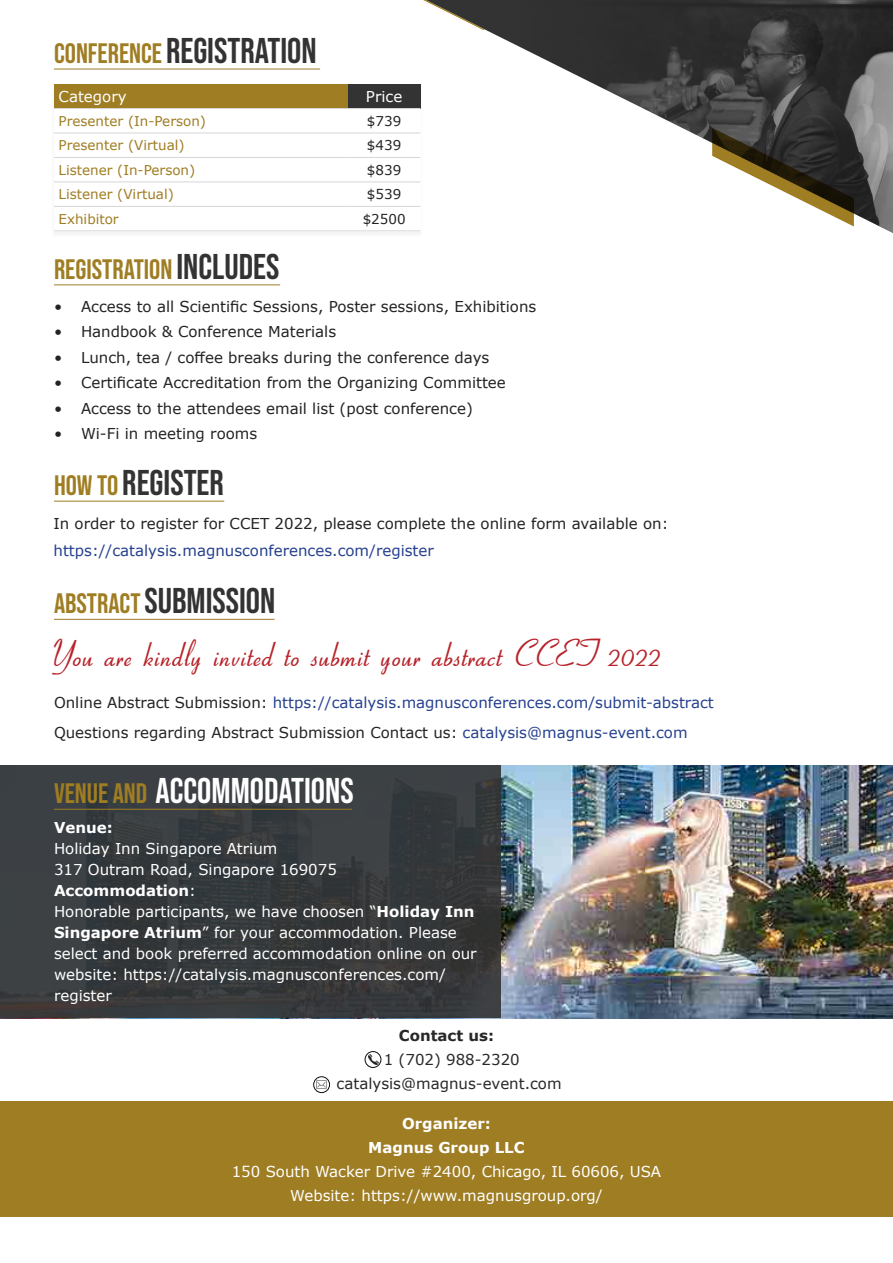
<style>
.page{position:relative;width:893px;height:1263px;background:#fff}
.page>*{position:absolute;margin:0;border:0;box-sizing:border-box;transform-origin:0 0}
.t1{font:600 39px "Aspire";color:#b7232a}
.t2{font:35.7px "Bebas Neue";color:#333}
.t3{font:35.7px "Bebas Neue";color:#fff}
.t4{font:28.05px "Bebas Neue";color:#9f7d23}
.t5{font:15px/21px "Verdana";color:#fff}
.t6{font:15px "Verdana";color:#232323}
.t7{font:15px/30px "Verdana";color:#25408f}
.t8{font:15px/24px "Verdana";color:#292829;text-align:center}
.t9{font:700 15px/24px "Verdana";color:#fff;text-align:center}
.t10{font:700 15px "Verdana";color:#292829}
.t11{font:13.5px "Verdana";color:#9f7d23}
.t12{font:13.5px "Verdana";color:#232323}
.s1{font-size:28.05px;color:#9f7d23}
.s2{font-size:35.7px;color:#333}
.s3{color:#232323}
.s4{font-weight:700}
</style>
<div class="page">
<img style="left:500px;top:765px;width:393px;height:253px">
<div style="left:0;top:1101px;width:893px;height:115px;background:#9f7d23"></div>
<svg style="left:0;top:765px;width:500px;height:253px;background:#373b3d"></svg>
<div style="left:54px;top:84px;width:294px;height:25px;background:#9f7d23"></div>
<div style="left:348px;top:84px;width:72px;height:25px;background:#333"></div>
<svg style="left:54px;top:132px;width:366px;height:99px"></svg>
<hr style="left:54px;top:108px;width:294px;height:1px;background:#d6d6d6">
<hr style="left:54px;top:133px;width:294px;height:1px;background:#d6d6d6">
<hr style="left:54px;top:157px;width:294px;height:1px;background:#d6d6d6">
<hr style="left:54px;top:182px;width:294px;height:1px;background:#d6d6d6">
<hr style="left:54px;top:206px;width:294px;height:1px;background:#d6d6d6">
<hr style="left:54px;top:231px;width:294px;height:1px;background:#d6d6d6">
<hr style="left:348px;top:108px;width:72px;height:1px;background:#d6d6d6">
<hr style="left:348px;top:133px;width:72px;height:1px;background:#d6d6d6">
<hr style="left:348px;top:157px;width:72px;height:1px;background:#d6d6d6">
<hr style="left:348px;top:182px;width:72px;height:1px;background:#d6d6d6">
<hr style="left:348px;top:206px;width:72px;height:1px;background:#d6d6d6">
<hr style="left:348px;top:231px;width:72px;height:1px;background:#d6d6d6">
<hr style="left:54px;top:284px;width:226px;height:1px;background:#9f7d23">
<hr style="left:54px;top:69px;width:266px;height:1px;background:#9f7d23">
<svg style="left:486px;top:0;width:32px;height:46px"></svg>
<img style="left:518px;top:0;width:375px;height:233px">
<svg style="left:712px;top:128px;width:142px;height:98px"></svg>
<svg style="left:423px;top:0;width:63px;height:31px"></svg>
<hr style="left:54px;top:501px;width:170px;height:1px;background:#9f7d23">
<hr style="left:54px;top:619px;width:221px;height:1px;background:#9f7d23">
<hr style="left:54px;top:809px;width:298px;height:1px;background:#9f7d23">
<svg style="left:317px;top:1080px;width:10px;height:10px"></svg>
<div style="left:313px;top:1076px;width:17px;height:17px;border:1px solid #000;border-radius:50%"></div>
<svg style="left:368px;top:1054px;width:10px;height:10px"></svg>
<div style="left:365px;top:1051px;width:16px;height:17px;border:1px solid #000;border-radius:50%"></div>
<h2 class="t2" style="left:54px;top:30px;width:264px"><span class="s1">CONFERENCE</span> REGISTRATION</h2>
<p class="t5" style="left:59px;top:86px;width:70px">Category</p>
<p class="t5" style="left:366px;top:86px;width:38px">Price</p>
<p class="t11" style="left:59px;top:112px;width:149px">Presenter (In-Person)</p>
<p class="t12" style="left:367px;top:112px;width:36px">$739</p>
<p class="t11" style="left:59px;top:136px;width:128px">Presenter (Virtual)</p>
<p class="t12" style="left:367px;top:136px;width:36px">$439</p>
<p class="t11" style="left:59px;top:161px;width:138px">Listener (In-Person)</p>
<p class="t12" style="left:367px;top:161px;width:36px">$839</p>
<p class="t11" style="left:59px;top:185px;width:117px">Listener (Virtual)</p>
<p class="t12" style="left:367px;top:185px;width:36px">$539</p>
<p class="t11" style="left:59px;top:210px;width:62px">Exhibitor</p>
<p class="t12" style="left:363px;top:210px;width:44px">$2500</p>
<h3 class="t4" style="left:54px;top:253px;width:227px">REGISTRATION <span class="s2">INCLUDES</span></h3>
<p class="t6" style="left:54px;top:296px;width:484px">• Access to all Scientific Sessions, Poster sessions, Exhibitions</p>
<p class="t6" style="left:54px;top:321px;width:284px">• Handbook &amp; Conference Materials</p>
<p class="t6" style="left:54px;top:347px;width:437px">• Lunch, tea / coffee breaks during the conference days</p>
<p class="t6" style="left:54px;top:372px;width:453px">• Certificate Accreditation from the Organizing Committee</p>
<p class="t6" style="left:54px;top:398px;width:420px">• Access to the attendees email list (post conference)</p>
<p class="t6" style="left:54px;top:423px;width:205px">• Wi-Fi in meeting rooms</p>
<h2 class="t2" style="left:54px;top:462px;width:171px"><span class="s1">HOW TO</span> REGISTER</h2>
<p class="t6" style="left:54px;top:514px;width:616px">In order to register for CCET 2022, please complete the online form available on:</p>
<p class="t7" style="left:54px;top:536px;width:382px">https://catalysis.magnusconferences.com/register</p>
<h2 class="t2" style="left:54px;top:581px;width:223px"><span class="s1">ABSTRACT</span>SUBMISSION</h2>
<h1 class="t1" style="left:54px;top:635px;width:613px">You are kindly invited to submit your abstract CCET 2022</h1>
<p class="t7" style="left:54px;top:688px;width:661px"><span class="s3">Online Abstract Submission:</span> https://catalysis.magnusconferences.com/submit-abstract<br><span class="s3">Questions regarding Abstract Submission Contact us:</span> catalysis@magnus-event.com</p>
<h2 class="t3" style="left:54px;top:771px;width:301px"><span class="s1">VENUE AND</span> ACCOMMODATIONS</h2>
<p class="t9" style="left:54px;top:815px;width:60px">Venue:</p>
<p class="t5" style="left:54px;top:838px;width:424px">Holiday Inn Singapore Atrium<br>317 Outram Road, Singapore 169075<br><span class="s4">Accommodation</span>:<br>Honorable participants, we have choosen “<span class="s4">Holiday Inn Singapore Atrium</span>” for your accommodation. Please select and book preferred accommodation online on our website: https://catalysis.magnusconferences.com/ register</p>
<p class="t10" style="left:399px;top:1025px;width:97px">Contact us:</p>
<p class="t8" style="left:337px;top:1048px;width:227px">1 (702) 988-2320 catalysis@magnus-event.com</p>
<p class="t9" style="left:368px;top:1111px;width:158px">Organizer:<br>Magnus Group LLC</p>
<p class="t5" style="left:232px;top:1159px;width:431px;line-height:24px;text-align:center">150 South Wacker Drive #2400, Chicago, IL 60606, USA<br>Website: https://www.magnusgroup.org/</p>
</div>
